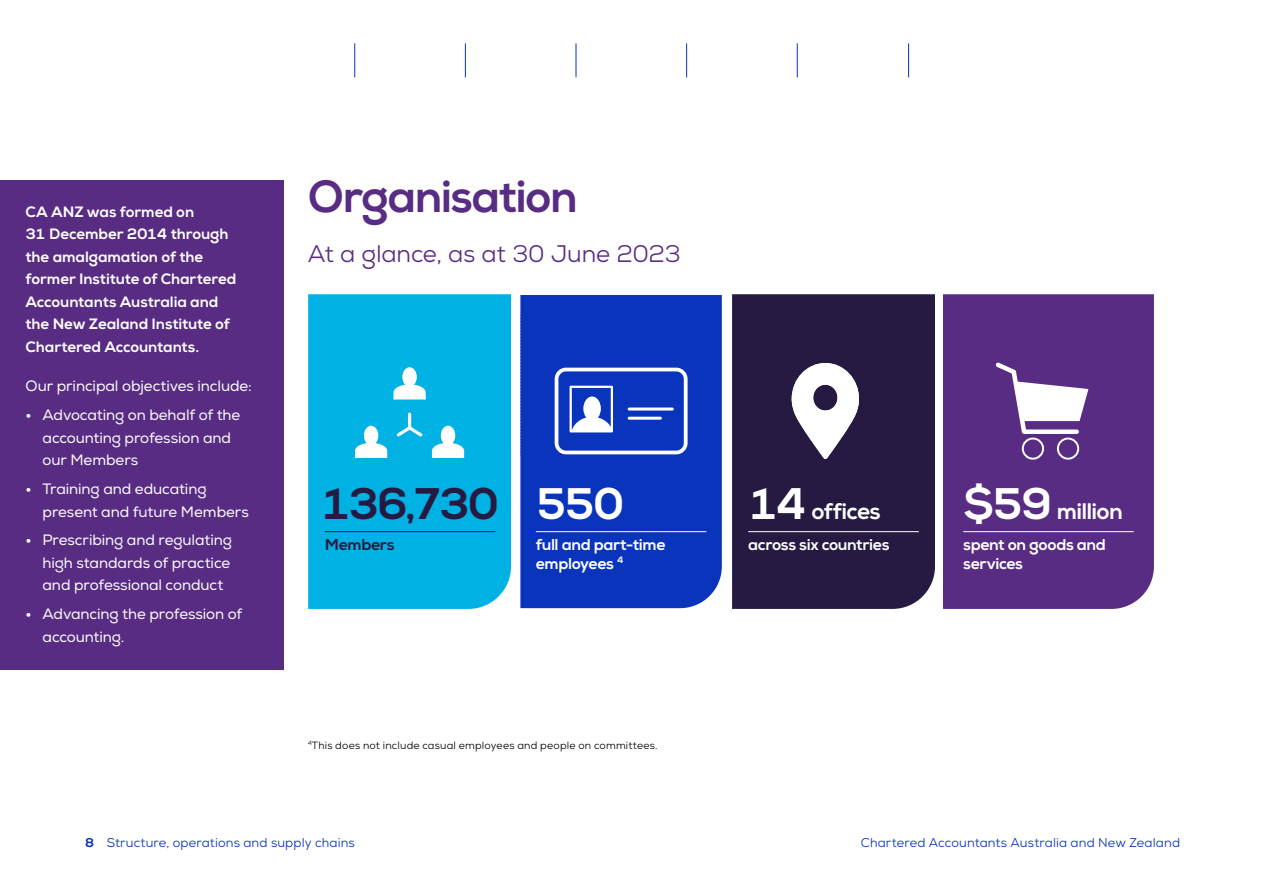
<style>
.page{position:relative;width:1263px;height:893px;background:#fff}
.page>*{position:absolute;margin:0;border:0;box-sizing:border-box;transform-origin:0 0}
.Heading_1{font:800 45px "Nexa";letter-spacing:-.035em;color:#582c83}
.Social_H1_size_1{font:800 44.25px "Nexa";letter-spacing:-.065em;color:#261a42}
.Social_H1_size_1-2{font:800 44.25px "Nexa";color:#fff}
.Intro_paragraph{font:24px "Nexa";letter-spacing:-.01em;color:#582c83}
.Social_H1_size_1-3{font:800 22.5px "Nexa";letter-spacing:-.03em;color:#fff}
.Marketo_Header{font:800 15.75px/18.9px "Nexa";letter-spacing:-.02em;color:#fff}
.Marketo_Header-2{font:800 15.75px "Nexa";letter-spacing:-.02em;color:#261a42}
.BODY__before_List{font:15px/22.5px "Nexa";letter-spacing:-.005em;color:#fff}
.BODY{font:800 15px/22.5px "Nexa";letter-spacing:-.005em;color:#fff}
.t1{font:12.75px "Nexa";letter-spacing:.01em;color:#0934bb}
.Footnote_No_indent{font:10.5px "Nexa";letter-spacing:.02em;color:#000}
.s1{font-weight:800}
.s2{font-size:44.25px}
</style>
<div class="page">
<div style="left:308px;top:294px;width:203px;height:315px;background:#00b2e3"></div>
<div style="left:520px;top:295px;width:202px;height:314px;background:#0934bb"></div>
<div style="left:732px;top:294px;width:203px;height:315px;background:#261a42"></div>
<div style="left:943px;top:294px;width:211px;height:315px;background:#582c83"></div>
<div style="left:0;top:181px;width:283px;height:489px;background:#582c83"></div>
<svg style="left:520px;top:315px;width:2px;height:141px"></svg>
<hr style="left:325px;top:531px;width:170px;height:1px;background:#261a42">
<hr style="left:536px;top:531px;width:170px;height:1px;background:#fff">
<hr style="left:748px;top:531px;width:171px;height:1px;background:#fff">
<hr style="left:963px;top:531px;width:171px;height:1px;background:#fff">
<svg style="left:992px;top:359px;width:97px;height:77px"></svg>
<div style="left:1023px;top:439px;width:20px;height:20px;background:#582c83;border-radius:50%"></div>
<div style="left:1022px;top:438px;width:22px;height:22px;border:2px solid #fff;border-radius:50%"></div>
<div style="left:1058px;top:439px;width:20px;height:20px;background:#582c83;border-radius:50%"></div>
<div style="left:1057px;top:438px;width:22px;height:22px;border:2px solid #fff;border-radius:50%"></div>
<svg style="left:792px;top:363px;width:67px;height:96px"></svg>
<div style="left:583px;top:396px;width:18px;height:25px;background:#fff;border-radius:50%"></div>
<hr style="left:629px;top:408px;width:43px;height:3px;background:#fff">
<hr style="left:629px;top:417px;width:31px;height:3px;background:#fff">
<div style="left:555px;top:368px;width:132px;height:86px;border:4px solid #fff;border-radius:9px"></div>
<svg style="left:572px;top:417px;width:38px;height:12px"></svg>
<div style="left:569px;top:386px;width:44px;height:46px;border:2px solid #fff"></div>
<div style="left:403px;top:368px;width:13px;height:18px;background:#fff;border-radius:50%"></div>
<div style="left:402px;top:367px;width:15px;height:20px;border:1px solid #fff;border-radius:50%"></div>
<svg style="left:393px;top:384px;width:33px;height:17px"></svg>
<svg style="left:394px;top:414px;width:31px;height:25px"></svg>
<div style="left:441px;top:426px;width:14px;height:19px;background:#fff;border-radius:50%"></div>
<div style="left:441px;top:426px;width:14px;height:19px;border:1px solid #fff;border-radius:50%"></div>
<svg style="left:431px;top:442px;width:34px;height:17px"></svg>
<div style="left:364px;top:426px;width:14px;height:19px;background:#fff;border-radius:50%"></div>
<div style="left:364px;top:426px;width:14px;height:19px;border:1px solid #fff;border-radius:50%"></div>
<svg style="left:354px;top:442px;width:34px;height:17px"></svg>
<hr style="left:354px;top:43px;width:1px;height:34px;background:#0934bb">
<hr style="left:465px;top:43px;width:1px;height:34px;background:#0934bb">
<hr style="left:576px;top:43px;width:1px;height:34px;background:#0934bb">
<hr style="left:797px;top:43px;width:1px;height:34px;background:#0934bb">
<hr style="left:686px;top:43px;width:1px;height:34px;background:#0934bb">
<hr style="left:908px;top:43px;width:1px;height:34px;background:#0934bb">
<p class="BODY" style="left:26px;top:200px;width:212px">CA ANZ was formed on<br>31 December 2014 through the amalgamation of the former Institute of Chartered<br>Accountants Australia and the New Zealand Institute of<br>Chartered Accountants.</p>
<p class="BODY__before_List" style="left:26px;top:375px;width:228px">Our principal objectives include:</p>
<p class="BODY__before_List" style="left:43px;top:404px;width:199px;text-indent:-17px"><span class="s1">•</span> Advocating on behalf of the accounting profession and our Members</p>
<p class="BODY__before_List" style="left:43px;top:478px;width:208px;text-indent:-17px"><span class="s1">•</span> Training and educating present and future Members</p>
<p class="BODY__before_List" style="left:43px;top:529px;width:191px;text-align:justify;text-indent:-17px"><span class="s1">•</span> Prescribing and regulating high standards of practice and professional conduct</p>
<p class="BODY__before_List" style="left:43px;top:603px;width:201px;text-indent:-17px"><span class="s1">•</span> Advancing the profession of accounting.</p>
<p class="Heading_1" style="left:308px;top:169px;width:272px">Organisation</p>
<p class="Intro_paragraph" style="left:308px;top:239px;width:375px">At a glance, as at 30 June 2023</p>
<p class="Social_H1_size_1" style="left:320px;top:476px;width:180px">136,730</p>
<p class="Social_H1_size_1-2" style="left:536px;top:476px;width:90px">550</p>
<p class="Social_H1_size_1-3" style="left:963px;top:497px;width:161px"><span class="s2">$59</span> million</p>
<p class="Marketo_Header-2" style="left:325px;top:535px;width:71px">Members</p>
<p class="Marketo_Header" style="left:536px;top:535px;width:131px">full and part-time employees <sup>4</sup></p>
<p class="Marketo_Header" style="left:748px;top:535px;width:143px">across six countries</p>
<p class="Marketo_Header" style="left:963px;top:535px;width:144px">spent on goods and services</p>
<p class="Social_H1_size_1-3" style="left:747px;top:497px;width:135px"><span class="s2">14</span> offices</p>
<p class="Footnote_No_indent" style="left:308px;top:739px;width:352px"><sup>4</sup>This does not include casual employees and people on committees.</p>
<p class="t1" style="left:85px;top:834px;width:271px"><span class="s1">8</span> Structure, operations and supply chains</p>
<p class="t1" style="left:861px;top:834px;width:321px">Chartered Accountants Australia and New Zealand</p>
</div>
